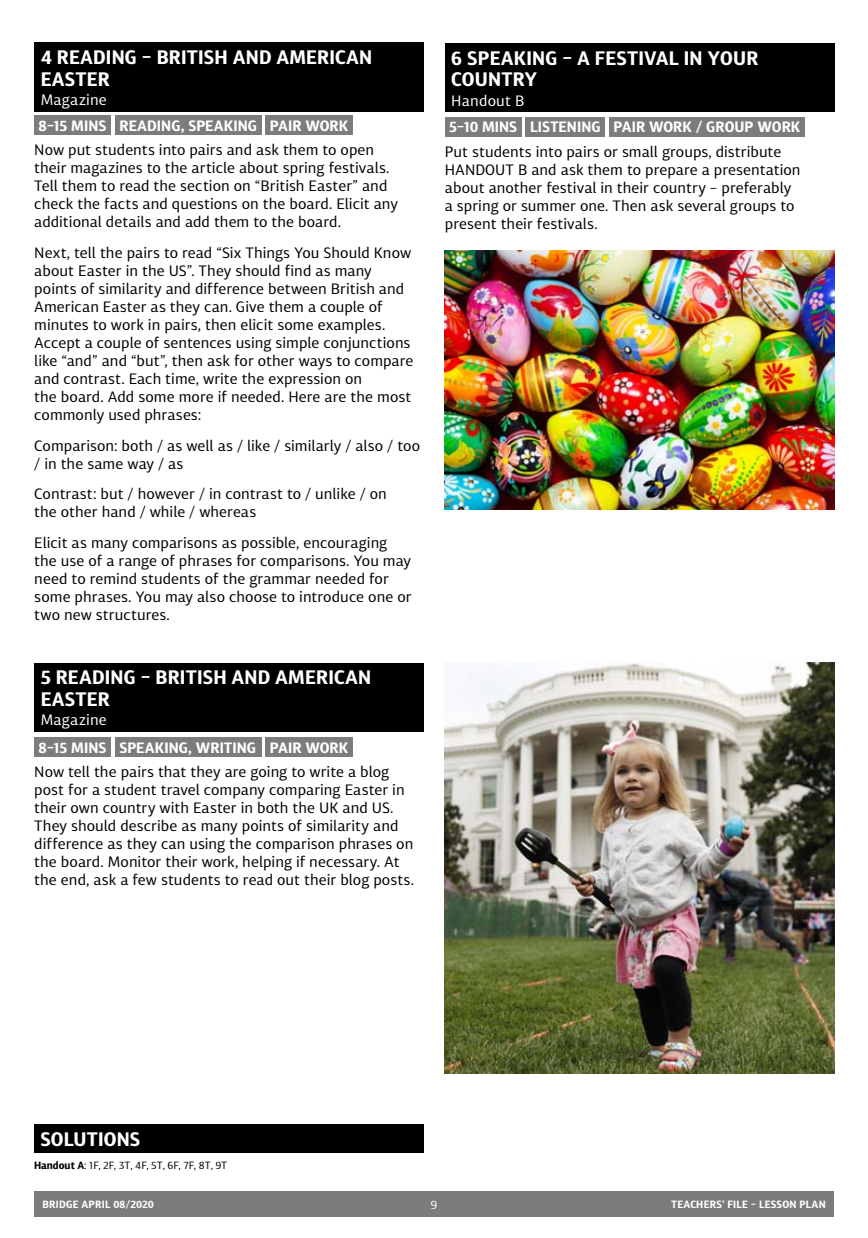
<style>
.page{position:relative;width:868px;height:1238px;background:#fff}
.page>*{position:absolute;margin:0;border:0;box-sizing:border-box;transform-origin:0 0}
.t1{font:700 19.5px/21.8px "Diaria Sans Pro";letter-spacing:.01em;color:#fff}
.t2{font:15px/18px "Diaria Sans Pro";color:#000}
.t3{font:700 15px "Diaria Sans Pro";color:#fff}
.t4{font:15px "Diaria Sans Pro";letter-spacing:.015em;color:#fff}
.t5{font:12px "Diaria Sans Pro";color:#fff}
.t6{font:700 10.5px "Diaria Sans Pro";letter-spacing:.02em;color:#fff}
.t7{font:10.5px "Diaria Sans Pro";color:#000}
.s1{font-weight:700}
</style>
<div class="page">
<div style="left:34px;top:1191px;width:799px;height:25px;background:#7c7c7c"></div>
<div style="left:34px;top:43px;width:389px;height:69px;background:#000"></div>
<div style="left:34px;top:662px;width:389px;height:69px;background:#000"></div>
<div style="left:445px;top:43px;width:389px;height:69px;background:#000"></div>
<div style="left:115px;top:115px;width:146px;height:20px;background:#7c7c7c"></div>
<div style="left:525px;top:117px;width:80px;height:19px;background:#7c7c7c"></div>
<div style="left:115px;top:737px;width:146px;height:19px;background:#7c7c7c"></div>
<div style="left:266px;top:115px;width:87px;height:20px;background:#7c7c7c"></div>
<div style="left:609px;top:117px;width:196px;height:19px;background:#7c7c7c"></div>
<div style="left:266px;top:737px;width:87px;height:19px;background:#7c7c7c"></div>
<div style="left:34px;top:115px;width:77px;height:20px;background:#7c7c7c"></div>
<div style="left:445px;top:117px;width:76px;height:19px;background:#7c7c7c"></div>
<div style="left:34px;top:737px;width:77px;height:19px;background:#7c7c7c"></div>
<div style="left:34px;top:1124px;width:389px;height:28px;background:#000"></div>
<img style="left:445px;top:662px;width:389px;height:411px">
<img style="left:445px;top:250px;width:389px;height:259px">
<h1 class="t1" style="left:41px;top:46px;width:308px">4 READING – BRITISH AN D AMERICAN<br>EASTER</h1>
<p class="t4" style="left:41px;top:90px;width:68px">Magazine</p>
<h1 class="t1" style="left:451px;top:47px;width:308px">6 SPEAKING – A FESTIVAL IN YOUR<br>COUNTRY</h1>
<p class="t4" style="left:451px;top:91px;width:75px">Handout B</p>
<p class="t3" style="left:39px;top:116px;width:69px">8–15 MINS</p>
<p class="t3" style="left:449px;top:117px;width:69px">5–10 MINS</p>
<p class="t3" style="left:119px;top:116px;width:139px">READING, SPEAKING</p>
<p class="t3" style="left:530px;top:117px;width:72px">LISTENING</p>
<p class="t3" style="left:270px;top:116px;width:80px">PAIR WORK</p>
<p class="t3" style="left:613px;top:117px;width:188px">PAIR WORK / GROUP WORK</p>
<p class="t2" style="left:34px;top:140px;width:365px">Now put students into pairs and ask them to open their magazines to the article about spring festivals.<br>Tell them to read the section on “British Easter” and check the facts and questions on the board. Elicit any additional details and add them to the board.</p>
<p class="t2" style="left:34px;top:243px;width:380px">Next, tell the pairs to read “Six Things You Should Know about Easter in the US”. They should find as many points of similarity and difference between British and American Easter as they can. Give them a couple of minutes to work in pairs, then elicit some examples.<br>Accept a couple of sentences using simple conjunctions like “and” and “but”, then ask for other ways to compare and contrast. Each time, write the expression on<br>the board. Add some more if needed. Here are the most commonly used phrases:</p>
<p class="t2" style="left:34px;top:436px;width:387px">Comparison: both / as well as / like / similarly / also / too / in the same way / as</p>
<p class="t2" style="left:34px;top:485px;width:354px">Contrast: but / however / in contrast to / unlike / on the other hand / while / whereas</p>
<p class="t2" style="left:34px;top:533px;width:379px">Elicit as many comparisons as possible, encouraging the use of a range of phrases for comparisons. You may need to remind students of the grammar needed for some phrases. You may also choose to introduce one or two new structures.</p>
<h1 class="t1" style="left:41px;top:665px;width:306px">5 READING – BRITISH AN D AMERICAN<br>EASTER</h1>
<p class="t4" style="left:41px;top:710px;width:68px">Magazine</p>
<p class="t3" style="left:39px;top:737px;width:69px">8–15 MINS</p>
<p class="t3" style="left:119px;top:737px;width:138px">SPEAKING, WRITING</p>
<p class="t3" style="left:270px;top:737px;width:80px">PAIR WORK</p>
<p class="t2" style="left:34px;top:762px;width:381px">Now tell the pairs that they are going to write a blog post for a student travel company comparing Easter in their own country with Easter in both the UK and US.<br>They should describe as many points of similarity and difference as they can using the comparison phrases on the board. Monitor their work, helping if necessary. At the end, ask a few students to read out their blog posts.</p>
<p class="t2" style="left:445px;top:142px;width:357px">Put students into pairs or small groups, distribute HANDOUT B and ask them to prepare a presentation about another festival in their country – preferably a spring or summer one. Then ask several groups to present their festivals.</p>
<h1 class="t1" style="left:40px;top:1127px;width:13px">SOLU</h1>
<h1 class="t1" style="left:87px;top:1127px;width:54px">TIONS</h1>
<p class="t7" style="left:34px;top:1158px;width:194px"><span class="s1">HANDOUT A</span>: 1F, 2F, 3T, 4F, 5T, 6F, 7F, 8T, 9T</p>
<p class="t6" style="left:43px;top:1197px;width:113px">BRIDGE APRIL 08/2020</p>
<p class="t6" style="left:671px;top:1197px;width:148px">TEACHERS’ FILE – LESSON PLAN</p>
<p class="t5" style="left:430px;top:1196px;width:8px">9</p>
</div>
